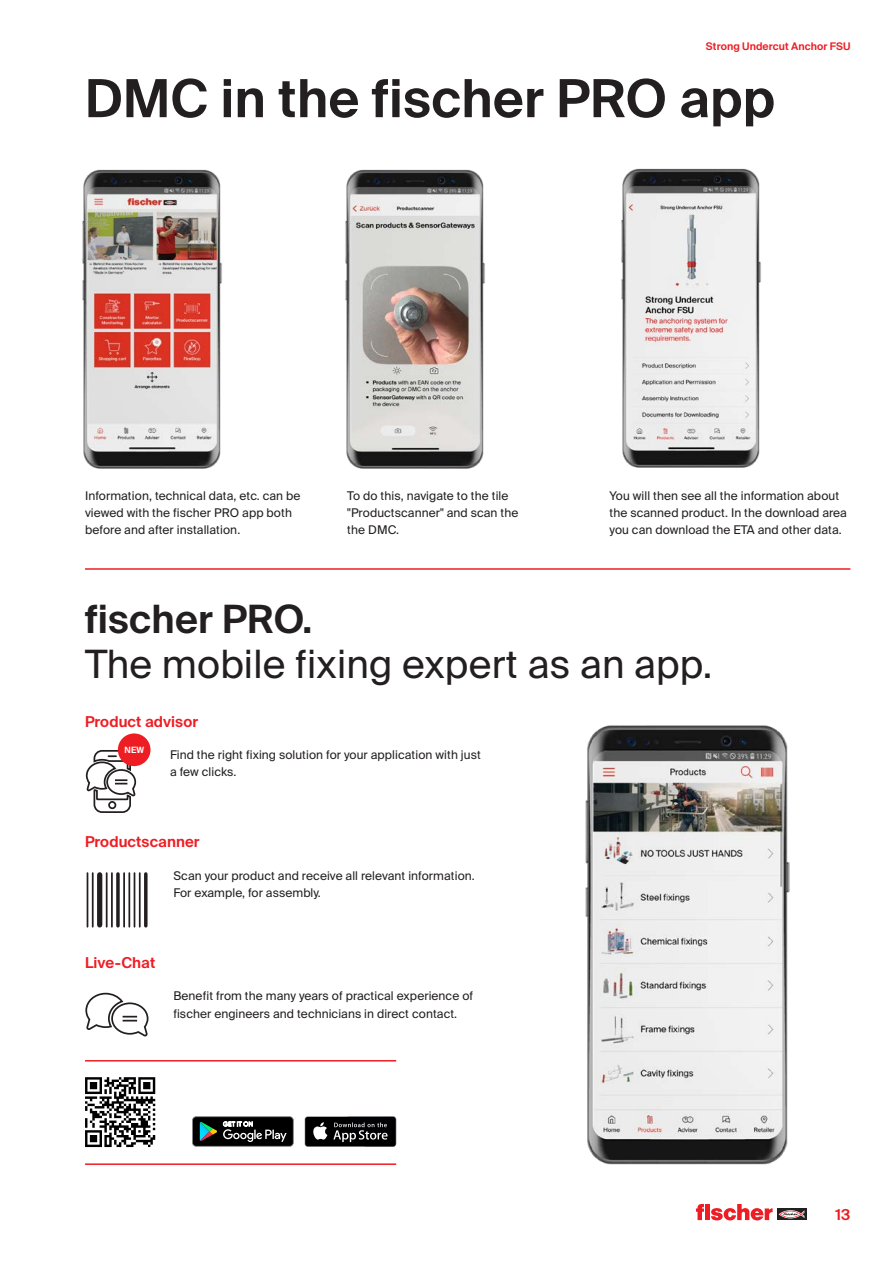
<style>
.page{position:relative;width:893px;height:1263px;background:#fff}
.page>*{position:absolute;margin:0;border:0;box-sizing:border-box;transform-origin:0 0}
.CB_AF_01_HEAD_35PT_SB{font:600 52.5px "fischerstrong";letter-spacing:.005em;color:#231f20}
.CB_AF_00_HEAD_TITEL_26PT_REG{font:39px/45px "fischerstrong";letter-spacing:.005em;color:#231f20}
.CB_AF_02_SUBHEAD_SB_RED{font:600 15px "fischerstrong";letter-spacing:.005em;color:#ee1d23}
.CB_AF_03_COPY_SB{font:12px/17.2px "fischerstrong";letter-spacing:.005em;color:#231f20}
.CB_AF_02_SUBHEAD_SB_RED-2{font:12px/17.2px "fischerstrong";letter-spacing:.005em;color:#231f20}
.t1{font:600 10.5px "fischerstrong";letter-spacing:.005em;color:#ee1d23}
.t2{font:600 8.7px "fischerstrong";color:#fff}
.s1{font-weight:600}
</style>
<div class="page">
<svg style="left:777px;top:1208px;width:29px;height:12px"></svg>
<svg style="left:779px;top:1210px;width:25px;height:8px"></svg>
<svg style="left:696px;top:1204px;width:77px;height:16px"></svg>
<hr style="left:85px;top:1060px;width:311px;height:1px;background:#ee1d23">
<hr style="left:85px;top:1163px;width:311px;height:2px;background:#ee1d23">
<svg style="left:85px;top:1077px;width:70px;height:70px"></svg>
<svg style="left:192px;top:1116px;width:101px;height:30px;background:#2a312f"></svg>
<svg style="left:305px;top:1116px;width:91px;height:31px"></svg>
<div style="left:305px;top:1117px;width:91px;height:29px;background:#000;border-radius:3px"></div>
<svg style="left:313px;top:1122px;width:14px;height:17px"></svg>
<img style="left:347px;top:1146px;width:48px;height:1px">
<svg style="left:333px;top:1116px;width:63px;height:26px"></svg>
<svg style="left:85px;top:749px;width:52px;height:64px"></svg>
<div style="left:118px;top:733px;width:33px;height:33px;background:#ee1d23;border-radius:50%"></div>
<hr style="left:87px;top:873px;width:1px;height:54px;background:#231f20">
<hr style="left:92px;top:873px;width:2px;height:54px;background:#231f20">
<div style="left:97px;top:875px;width:5px;height:50px;background:#231f20"></div>
<hr style="left:106px;top:873px;width:2px;height:54px;background:#231f20">
<hr style="left:111px;top:873px;width:2px;height:54px;background:#231f20">
<svg style="left:116px;top:874px;width:4px;height:52px"></svg>
<hr style="left:123px;top:873px;width:2px;height:54px;background:#231f20">
<hr style="left:128px;top:873px;width:2px;height:54px;background:#231f20">
<hr style="left:134px;top:873px;width:1px;height:54px;background:#231f20">
<hr style="left:139px;top:873px;width:2px;height:54px;background:#231f20">
<svg style="left:144px;top:874px;width:4px;height:52px"></svg>
<svg style="left:85px;top:992px;width:64px;height:45px"></svg>
<hr style="left:85px;top:568px;width:765px;height:2px;background:#ee1d23">
<img style="left:82px;top:169px;width:140px;height:300px">
<img style="left:345px;top:169px;width:140px;height:300px">
<img style="left:621px;top:168px;width:140px;height:300px">
<img style="left:585px;top:725px;width:205px;height:440px">
<p class="t1" style="left:706px;top:41px;width:146px">Strong Undercut Anchor FSU</p>
<p class="CB_AF_01_HEAD_35PT_SB" style="left:85px;top:68px;width:691px">DMC in the fischer PRO app</p>
<p class="CB_AF_03_COPY_SB" style="left:85px;top:487px;width:217px">Information, technical data, etc. can be viewed with the fischer PRO app both before and after installation.</p>
<p class="CB_AF_03_COPY_SB" style="left:347px;top:487px;width:173px">To do this, navigate to the tile "Productscanner" and scan the the DMC.</p>
<p class="CB_AF_03_COPY_SB" style="left:609px;top:487px;width:239px">You will then see all the information about the scanned product. In the download area you can download the ETA and other data.</p>
<p class="CB_AF_00_HEAD_TITEL_26PT_REG" style="left:85px;top:597px;width:629px"><span class="s1">fischer PRO.<br></span>The mobile fixing expert as an app.</p>
<p class="CB_AF_02_SUBHEAD_SB_RED" style="left:85px;top:713px;width:114px">Product advisor</p>
<p class="t2" style="left:125px;top:745px;width:21px">NEW</p>
<p class="CB_AF_02_SUBHEAD_SB_RED-2" style="left:170px;top:746px;width:312px">Find the right fixing solution for your application with just a few clicks.</p>
<p class="CB_AF_02_SUBHEAD_SB_RED" style="left:85px;top:833px;width:116px">Productscanner</p>
<p class="CB_AF_02_SUBHEAD_SB_RED-2" style="left:173px;top:867px;width:303px">Scan your product and receive all relevant information.<br>For example, for assembly.</p>
<p class="CB_AF_02_SUBHEAD_SB_RED" style="left:85px;top:954px;width:72px">Live-Chat</p>
<p class="CB_AF_02_SUBHEAD_SB_RED-2" style="left:173px;top:987px;width:301px">Benefit from the many years of practical experience of fischer engineers and technicians in direct contact.</p>
<p class="CB_AF_02_SUBHEAD_SB_RED" style="left:836px;top:1206px;width:16px">13</p>
</div>
